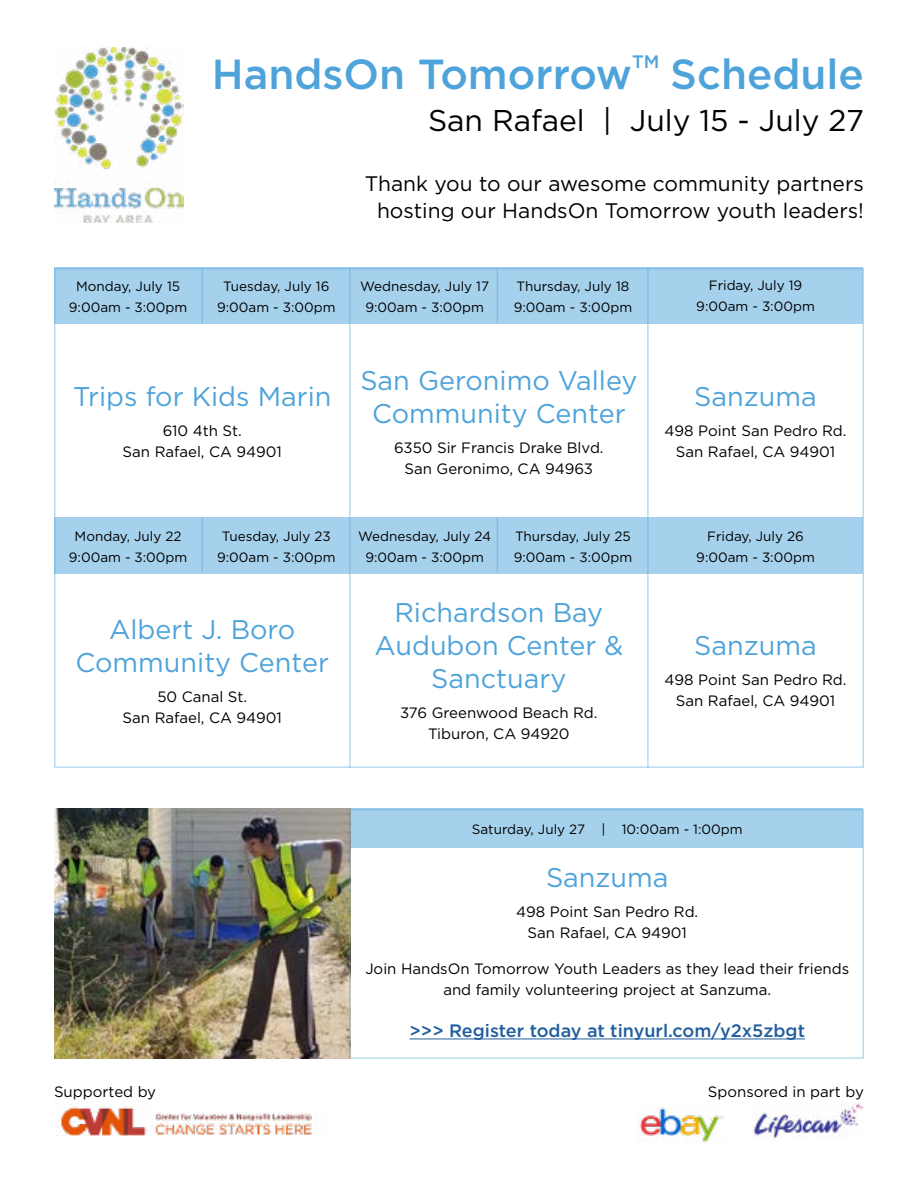
<style>
.page{position:relative;width:918px;height:1188px;background:#fff}
.page>*{position:absolute;margin:0;border:0;box-sizing:border-box;transform-origin:0 0}
.t1{font:500 42px "Gotham";color:#4ea3da}
.t2{font:30px "Gotham";color:#000}
.t3{font:27px/33px "Gotham";color:#4ea3da;text-align:center}
.t4{font:21px/27px "Gotham";color:#000;text-align:center}
.t5{font:500 18px "Gotham";color:#215e9e}
.t6{font:500 18px "Gotham";color:#4ea3da}
.t7{font:15px/21px "Gotham";color:#000;text-align:center}
.t8{font:13.5px/21px "Gotham";color:#000;text-align:center}
</style>
<div class="page">
<img style="left:753px;top:1103px;width:111px;height:36px">
<img style="left:639px;top:1107px;width:85px;height:36px">
<div style="left:351px;top:809px;width:512px;height:39px;background:#a6d1ec"></div>
<div style="left:54px;top:268px;width:808px;height:56px;background:#a6d1ec"></div>
<div style="left:55px;top:518px;width:808px;height:56px;background:#a6d1ec"></div>
<hr style="left:410px;top:1039px;width:395px;height:1px;background:#215e9e">
<img style="left:54px;top:809px;width:295px;height:250px">
<img style="left:54px;top:48px;width:129px;height:174px">
<hr style="left:202px;top:269px;width:1px;height:54px;background:#4ea3da">
<hr style="left:349px;top:269px;width:2px;height:499px;background:#4ea3da">
<hr style="left:647px;top:269px;width:2px;height:499px;background:#4ea3da">
<hr style="left:497px;top:269px;width:1px;height:54px;background:#4ea3da">
<hr style="left:497px;top:518px;width:1px;height:54px;background:#4ea3da">
<hr style="left:202px;top:518px;width:1px;height:54px;background:#4ea3da">
<hr style="left:349px;top:809px;width:2px;height:250px;background:#4ea3da">
<img style="left:61px;top:1104px;width:91px;height:32px">
<img style="left:152px;top:1112px;width:165px;height:24px">
<p class="t8" style="left:69px;top:275px;width:120px">Monday, July 15<br>9:00am - 3:00pm</p>
<h1 class="t1" style="left:212px;top:47px;width:422px">HandsOn Tomorrow</h1>
<p class="t6" style="left:632px;top:50px;width:29px">TM</p>
<h1 class="t1" style="left:670px;top:47px;width:195px">Schedule</h1>
<h2 class="t2" style="left:428px;top:101px;width:437px">San Rafael | July 15 - July 27</h2>
<h3 class="t4" style="left:365px;top:170px;width:501px">Thank you to our awesome community partners hosting our HandsOn Tomorrow youth leaders!</h3>
<p class="t8" style="left:217px;top:275px;width:120px">Tuesday, July 16<br>9:00am - 3:00pm</p>
<p class="t8" style="left:360px;top:275px;width:130px">Wednesday, July 17<br>9:00am - 3:00pm</p>
<p class="t8" style="left:514px;top:275px;width:120px;text-align:left">Thursday, July 18<br>9:00am - 3:00pm</p>
<p class="t8" style="left:696px;top:275px;width:120px">Friday, July 19<br>9:00am - 3:00pm</p>
<h3 class="t3" style="left:73px;top:380px;width:260px">Trips for Kids Marin</h3>
<p class="t7" style="left:123px;top:420px;width:161px">610 4th St.<br>San Rafael, CA 94901</p>
<p class="t8" style="left:69px;top:525px;width:120px">Monday, July 22<br>9:00am - 3:00pm</p>
<p class="t8" style="left:217px;top:525px;width:120px">Tuesday, July 23<br>9:00am - 3:00pm</p>
<h3 class="t3" style="left:76px;top:612px;width:255px">Albert J. Boro<br>Community Center</h3>
<p class="t7" style="left:123px;top:686px;width:161px">50 Canal St.<br>San Rafael, CA 94901</p>
<h3 class="t3" style="left:360px;top:363px;width:278px">San Geronimo Valley<br>Community Center</h3>
<p class="t7" style="left:394px;top:437px;width:211px">6350 Sir Francis Drake Blvd.<br>San Geronimo, CA 94963</p>
<p class="t8" style="left:358px;top:525px;width:134px">Wednesday, July 24<br>9:00am - 3:00pm</p>
<p class="t8" style="left:514px;top:525px;width:120px;text-align:left">Thursday, July 25<br>9:00am - 3:00pm</p>
<h3 class="t3" style="left:374px;top:596px;width:250px">Richardson Bay<br>Audubon Center &amp;<br>Sanctuary</h3>
<p class="t7" style="left:400px;top:702px;width:199px">376 Greenwood Beach Rd.<br>Tiburon, CA 94920</p>
<h3 class="t3" style="left:694px;top:379px;width:124px">Sanzuma</h3>
<p class="t7" style="left:665px;top:420px;width:184px">498 Point San Pedro Rd.<br>San Rafael, CA 94901</p>
<p class="t8" style="left:696px;top:525px;width:120px">Friday, July 26<br>9:00am - 3:00pm</p>
<h3 class="t3" style="left:694px;top:629px;width:124px">Sanzuma</h3>
<p class="t7" style="left:665px;top:669px;width:184px">498 Point San Pedro Rd.<br>San Rafael, CA 94901</p>
<p class="t7" style="left:54px;top:1081px;width:104px">Supported by</p>
<p class="t8" style="left:472px;top:818px;width:272px">Saturday, July 27 | 10:00am - 1:00pm</p>
<h3 class="t3" style="left:546px;top:860px;width:124px">Sanzuma</h3>
<p class="t7" style="left:516px;top:900px;width:184px">498 Point San Pedro Rd.<br>San Rafael, CA 94901</p>
<p class="t7" style="left:365px;top:957px;width:485px">Join HandsOn Tomorrow Youth Leaders as they lead their friends and family volunteering project at Sanzuma.</p>
<p class="t5" style="left:410px;top:1018px;width:397px">&gt;&gt;&gt; Register today at tinyurl.com/y2x5zbgt</p>
<p class="t7" style="left:708px;top:1081px;width:158px">Sponsored in part by</p>
</div>
